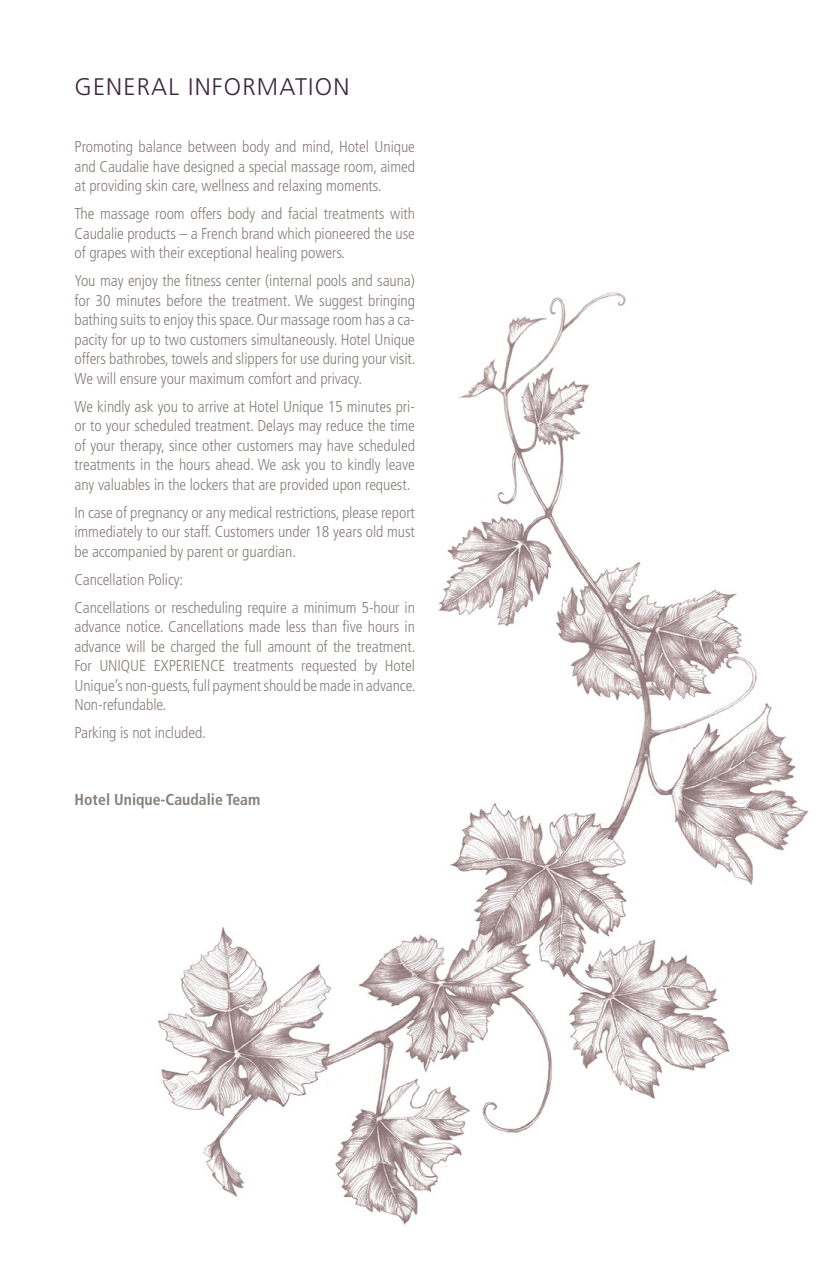
<style>
.page{position:relative;width:830px;height:1263px;background:#fff}
.page>*{position:absolute;margin:0;border:0;box-sizing:border-box;transform-origin:0 0}
.t1{font:300 24px "Frutiger";letter-spacing:.05em;color:#3e273c}
.t2{font:300 condensed 15.75px/19.5px "Frutiger";letter-spacing:-.005em;color:#877f7a;text-align:justify}
.t3{font:700 condensed 15.75px "Frutiger";color:#877f7a}
</style>
<div class="page">
<img style="left:158px;top:292px;width:651px;height:933px">
<h1 class="t1" style="left:74px;top:73px;width:276px">GENERAL INFORMATION</h1>
<p class="t2" style="left:74px;top:137px;width:342px">Promoting balance between body and mind, Hotel Unique and Caudalie have designed a special massage room, aimed at providing skin care, wellness and relaxing moments.</p>
<p class="t2" style="left:74px;top:204px;width:342px">The massage room offers body and facial treatments with Caudalie products – a French brand which pioneered the use of grapes with their exceptional healing powers.</p>
<p class="t2" style="left:74px;top:271px;width:342px">You may enjoy the fitness center (internal pools and sauna) for 30 minutes before the treatment. We suggest bringing bathing suits to enjoy this space. Our massage room has a ca&shy;pacity for up to two customers simultaneously. Hotel Unique offers bathrobes, towels and slippers for use during your visit.<br>We will ensure your maximum comfort and privacy.</p>
<p class="t2" style="left:74px;top:397px;width:342px">We kindly ask you to arrive at Hotel Unique 15 minutes pri&shy;or to your scheduled treatment. Delays may reduce the time of your therapy, since other customers may have scheduled treatments in the hours ahead. We ask you to kindly leave any valuables in the lockers that are provided upon request.</p>
<p class="t2" style="left:74px;top:503px;width:342px">In case of pregnancy or any medical restrictions, please report immediately to our staff. Customers under 18 years old must be accompanied by parent or guardian.</p>
<p class="t2" style="left:74px;top:565px;width:342px;line-height:28px">Cancellation Policy:<br>Cancellations or rescheduling require a minimum 5-hour in</p>
<p class="t2" style="left:74px;top:617px;width:342px">advance notice. Cancellations made less than five hours in advance will be charged the full amount of the treatment.<br>For UNIQUE EXPERIENCE treatments requested by Hotel Unique’s non-guests, full payment should be made in advance.<br>Non-refundable.</p>
<p class="t2" style="left:74px;top:723px;width:133px">Parking is not included.</p>
<p class="t3" style="left:74px;top:790px;width:187px">Hotel Unique-Caudalie Team</p>
</div>
